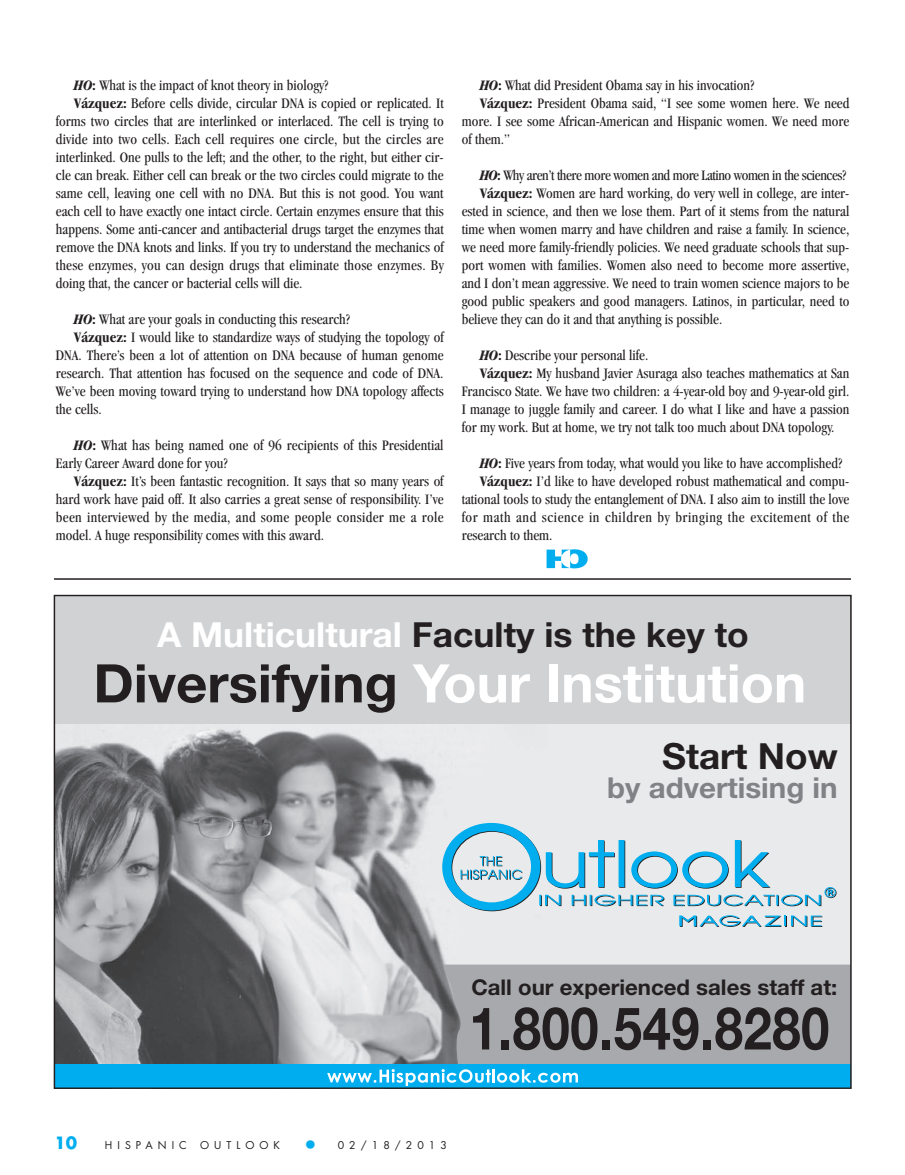
<style>
.page{position:relative;width:905px;height:1175px;background:#fff}
.page>*{position:absolute;margin:0;border:0;box-sizing:border-box;transform-origin:0 0}
.t1{font:700 59.1px "Helvetica Neue";letter-spacing:.01em;color:#231f20;scale:.86 1}
.t2{font:700 53.1px "Helvetica Neue";color:#fff}
.t3{font:700 36px "Helvetica Neue";color:#231f20}
.t4{font:700 34.5px "Helvetica Neue";color:#231f20}
.t5{font:700 28.8px "Helvetica Neue";color:#808285}
.t6{font:700 21.75px "Helvetica Neue";color:#231f20}
.t7{font:700 16.5px "Futura";color:#00aeef}
.t8{font:condensed 15px/18px "Garamond";color:#231f20}
.t9{font:condensed 15px "Garamond";letter-spacing:-.025em;color:#231f20}
.t10{font:condensed 15px "Garamond";letter-spacing:.035em;color:#231f20}
.t11{font:10.5px "Futura";letter-spacing:.48em;color:#231f20}
.s1{font-weight:700;font-style:italic}
.s2{font-weight:700}
.s3{color:#fff}
.s4{color:#231f20}
.s5{font-size:22.5px;color:#00aeef}
</style>
<div class="page">
<hr style="left:54px;top:578px;width:796px;height:2px;background:#231f20">
<svg style="left:546px;top:549px;width:41px;height:19px"></svg>
<img style="left:56px;top:723px;width:793px;height:341px">
<div style="left:444px;top:964px;width:405px;height:100px;background:#a8a9ad"></div>
<div style="left:54px;top:1064px;width:797px;height:24px;background:#00aeef"></div>
<svg style="left:327px;top:1069px;width:251px;height:17px"></svg>
<svg style="left:442px;top:823px;width:394px;height:104px;background:#bcd9e4"></svg>
<div style="left:54px;top:595px;width:796px;height:128px;background:#d1d2d4"></div>
<p class="t8" style="left:74px;top:77px;width:256px"><span class="s1">HO</span><span class="s2">:</span> What is the impact of knot theory in biology?</p>
<p class="t8" style="left:74px;top:95px;width:371px"><span class="s2">Vázquez:</span> Before cells divide, circular DNA is copied or replicated. It</p>
<p class="t8" style="left:56px;top:113px;width:389px">forms two circles that are interlinked or interlaced. The cell is trying to</p>
<p class="t8" style="left:56px;top:131px;width:389px">divide into two cells. Each cell requires one circle, but the circles are</p>
<p class="t8" style="left:56px;top:149px;width:389px">interlinked. One pulls to the left; and the other, to the right, but either cir-</p>
<p class="t8" style="left:56px;top:167px;width:389px">cle can break. Either cell can break or the two circles could migrate to the</p>
<p class="t8" style="left:56px;top:185px;width:389px">same cell, leaving one cell with no DNA. But this is not good. You want</p>
<p class="t8" style="left:56px;top:203px;width:389px">each cell to have exactly one intact circle. Certain enzymes ensure that this</p>
<p class="t8" style="left:56px;top:221px;width:389px">happens. Some anti-cancer and antibacterial drugs target the enzymes that</p>
<p class="t8" style="left:56px;top:239px;width:389px">remove the DNA knots and links. If you try to understand the mechanics of</p>
<p class="t8" style="left:56px;top:257px;width:389px">these enzymes, you can design drugs that eliminate those enzymes. By</p>
<p class="t8" style="left:56px;top:275px;width:248px">doing that, the cancer or bacterial cells will die.</p>
<p class="t8" style="left:74px;top:311px;width:278px"><span class="s1">HO</span><span class="s2">:</span> What are your goals in conducting this research?</p>
<p class="t8" style="left:74px;top:329px;width:371px"><span class="s2">Vázquez:</span> I would like to standardize ways of studying the topology of</p>
<p class="t8" style="left:56px;top:347px;width:389px">DNA. There’s been a lot of attention on DNA because of human genome</p>
<p class="t8" style="left:56px;top:365px;width:389px">research. That attention has focused on the sequence and code of DNA.</p>
<p class="t8" style="left:56px;top:383px;width:389px">We’ve been moving toward trying to understand how DNA topology affects</p>
<p class="t8" style="left:56px;top:401px;width:47px">the cells.</p>
<p class="t8" style="left:56px;top:437px;width:389px;text-indent:18px"><span class="s1">HO</span><span class="s2">:</span> What has being named one of 96 recipients of this Presidential<br>Early Career Award done for you?</p>
<p class="t8" style="left:56px;top:473px;width:389px;text-align:justify;text-indent:18px"><span class="s2">Vázquez:</span> It’s been fantastic recognition. It says that so many years of hard work have paid off. It also carries a great sense of responsibility. I’ve been interviewed by the media, and some people consider me a role model. A huge responsibility comes with this award.</p>
<p class="t8" style="left:479px;top:77px;width:276px"><span class="s1">HO</span><span class="s2">:</span> What did President Obama say in his invocation?</p>
<p class="t8" style="left:479px;top:95px;width:371px"><span class="s2">Vázquez:</span> President Obama said, “I see some women here. We need</p>
<p class="t8" style="left:461px;top:113px;width:389px">more. I see some African-American and Hispanic women. We need more</p>
<p class="t8" style="left:461px;top:131px;width:50px">of them.”</p>
<p class="t9" style="left:479px;top:170px;width:368px"><span class="s1">HO</span><span class="s2">:</span> Why aren’t there more women and more Latino women in the sciences?</p>
<p class="t8" style="left:479px;top:185px;width:371px"><span class="s2">Vázquez:</span> Women are hard working, do very well in college, are inter-</p>
<p class="t8" style="left:461px;top:203px;width:389px">ested in science, and then we lose them. Part of it stems from the natural</p>
<p class="t8" style="left:461px;top:221px;width:389px">time when women marry and have children and raise a family. In science,</p>
<p class="t8" style="left:461px;top:239px;width:389px">we need more family-friendly policies. We need graduate schools that sup-</p>
<p class="t8" style="left:461px;top:257px;width:389px">port women with families. Women also need to become more assertive,</p>
<p class="t8" style="left:461px;top:275px;width:389px">and I don’t mean aggressive. We need to train women science majors to be</p>
<p class="t8" style="left:461px;top:293px;width:389px">good public speakers and good managers. Latinos, in particular, need to</p>
<p class="t8" style="left:461px;top:311px;width:262px">believe they can do it and that anything is possible.</p>
<p class="t8" style="left:479px;top:347px;width:170px"><span class="s1">HO</span><span class="s2">:</span> Describe your personal life.</p>
<p class="t8" style="left:479px;top:365px;width:371px"><span class="s2">Vázquez:</span> My husband Javier Asuraga also teaches mathematics at San</p>
<p class="t8" style="left:461px;top:383px;width:389px">Francisco State. We have two children: a 4-year-old boy and 9-year-old girl.</p>
<p class="t8" style="left:461px;top:401px;width:389px">I manage to juggle family and career. I do what I like and have a passion</p>
<p class="t8" style="left:461px;top:419px;width:374px">for my work. But at home, we try not talk too much about DNA topology.</p>
<p class="t8" style="left:479px;top:455px;width:364px"><span class="s1">HO</span><span class="s2">:</span> Five years from today, what would you like to have accomplished?</p>
<p class="t8" style="left:479px;top:473px;width:371px"><span class="s2">Vázquez:</span> I’d like to have developed robust mathematical and compu-</p>
<p class="t8" style="left:461px;top:491px;width:389px">tational tools to study the entanglement of DNA. I also aim to instill the love</p>
<p class="t10" style="left:461px;top:512px;width:389px">for math and science in children by bringing the excitement of the</p>
<p class="t8" style="left:461px;top:527px;width:92px">research to them.</p>
<h3 class="t4" style="left:157px;top:613px;width:593px"><span class="s3">A Multicultural</span> Faculty is the key to</h3>
<h2 class="t2" style="left:93px;top:650px;width:714px"><span class="s4">Diversifying</span> Your Institution</h2>
<h3 class="t3" style="left:662px;top:733px;width:177px">Start Now</h3>
<h3 class="t5" style="left:607px;top:769px;width:232px">by advertising in</h3>
<h3 class="t6" style="left:471px;top:973px;width:367px">Call our experienced sales staff at:</h3>
<h1 class="t1" style="left:469px;top:991px;width:420px">1.800.549.8280</h1>
<p class="t7" style="left:55px;top:1135px;width:24px">10</p>
<p class="t11" style="left:105px;top:1140px;width:83px">HISPANIC</p>
<p class="t11" style="left:200px;top:1140px;width:248px">OUTLOOK <span class="s5">•</span> 02/18/2013</p>
</div>
